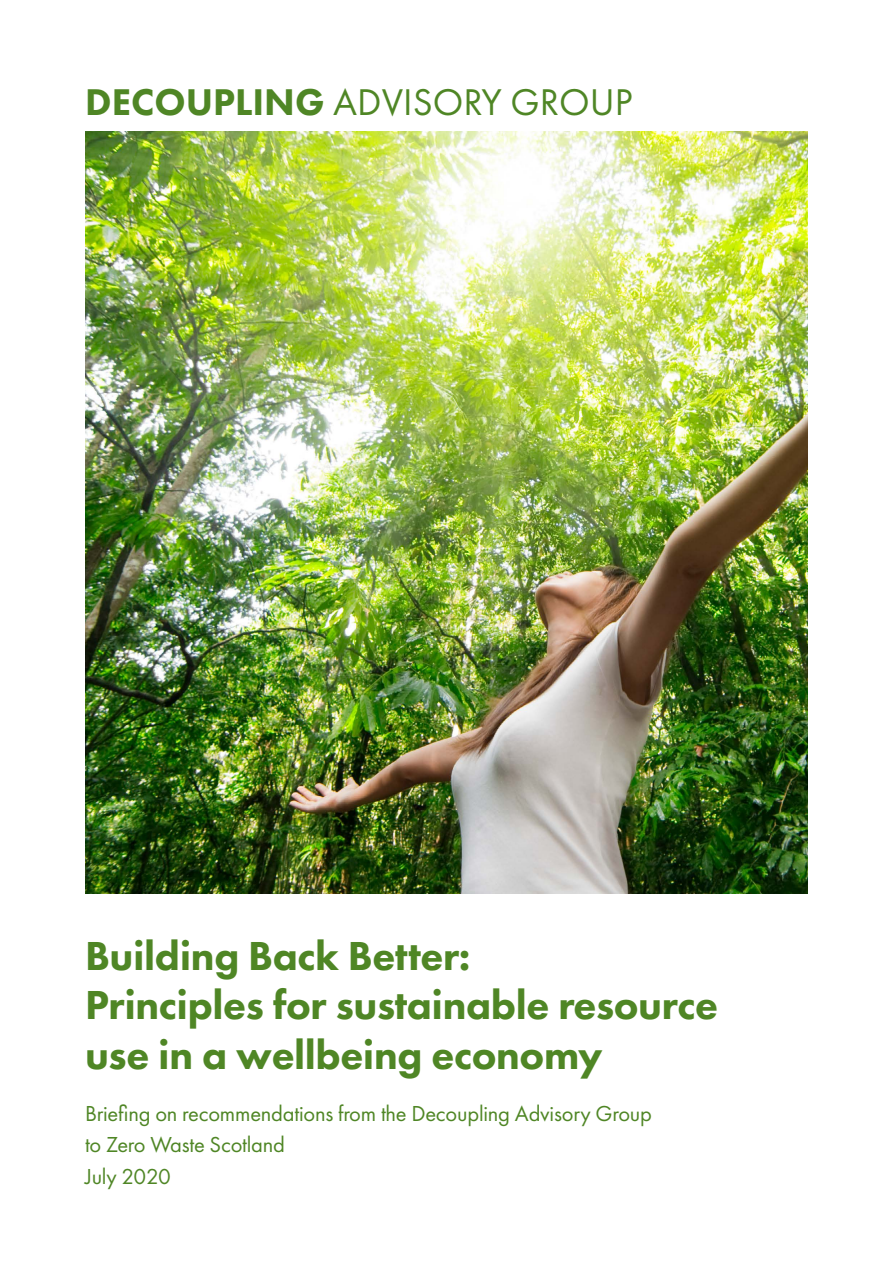
<style>
.page{position:relative;width:893px;height:1263px;background:#fff}
.page>*{position:absolute;margin:0;border:0;box-sizing:border-box;transform-origin:0 0}
.t1{font:800 42px/49.5px "Futura PT";letter-spacing:-.01em;color:#4f8625}
.t2{font:38.55px "Futura PT";color:#4f8625}
.t3{font:22.5px/31.5px "Futura PT";letter-spacing:-.01em;color:#4f8625}
.s1{font-weight:800}
</style>
<div class="page">
<img style="left:85px;top:132px;width:723px;height:761px">
<h2 class="t2" style="left:85px;top:79px;width:549px"><span class="s1">DECOUPLING</span> ADVISORY GROUP</h2>
<h1 class="t1" style="left:85px;top:930px;width:635px">Building Back Better:<br>Principles for sustainable resource use in a wellbeing economy</h1>
<p class="t3" style="left:85px;top:1097px;width:568px">Briefing on recommendations from the Decoupling Advisory Group to Zero Waste Scotland<br>July 2020</p>
</div>
